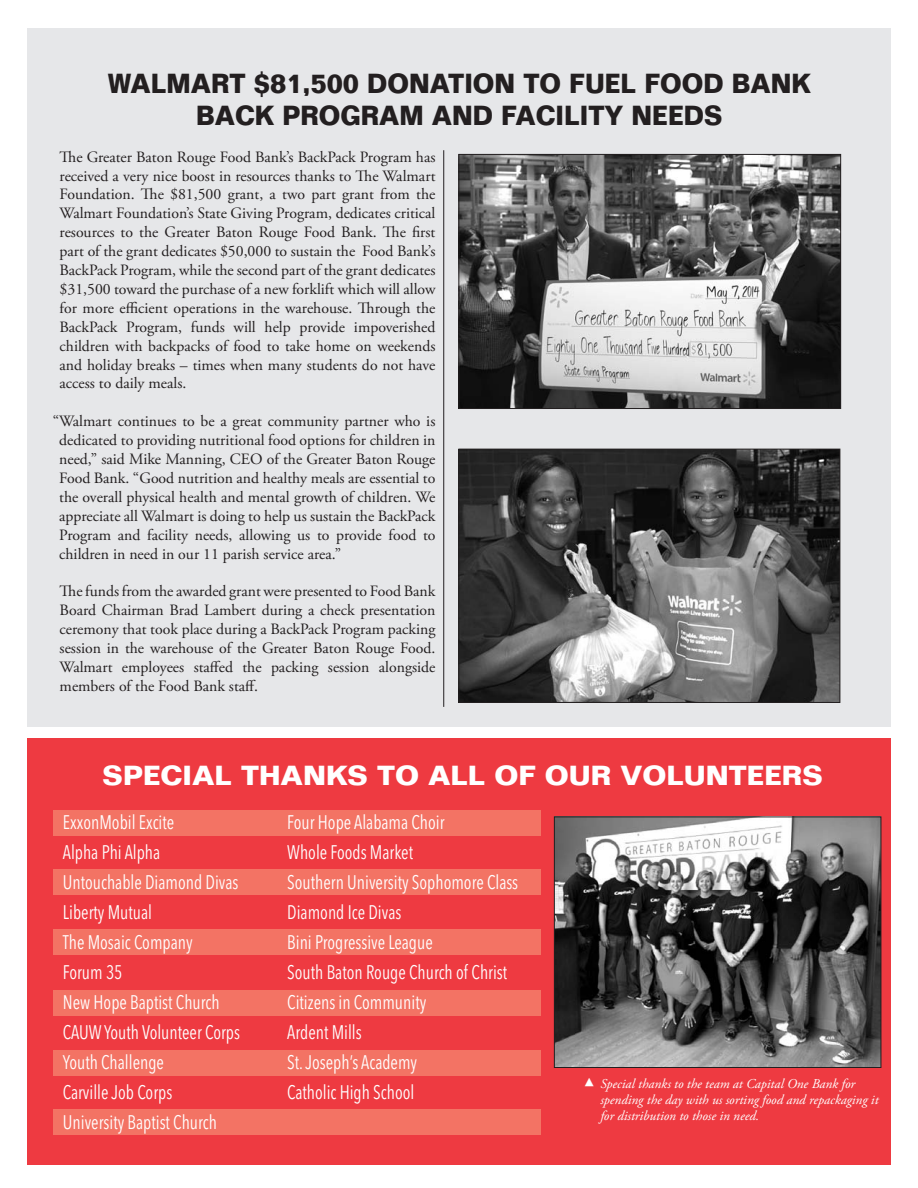
<style>
.page{position:relative;width:918px;height:1188px;background:#fff}
.page>*{position:absolute;margin:0;border:0;box-sizing:border-box;transform-origin:0 0}
.t1{font:700 27px/32.4px "Folio";color:#231f20;text-align:center;scale:.9 1}
.t2{font:700 27px "Folio";color:#fff}
.t3{font:condensed 19.5px "Avenir Next LT Pro";color:#fff;scale:.9 1}
.t4{font:15.75px/18.9px "Adobe Garamond Pro";color:#231f20;text-align:justify}
.t5{font:italic 13.5px/16.2px "Adobe Garamond Pro";color:#fff}
</style>
<div class="page">
<div style="left:27px;top:28px;width:864px;height:698px;background:#e6e7e9"></div>
<div style="left:27px;top:738px;width:864px;height:427px;background:#ee3a41"></div>
<img style="left:460px;top:156px;width:379px;height:251px">
<div style="left:458px;top:154px;width:383px;height:255px;border:1px solid #231f20"></div>
<img style="left:460px;top:451px;width:378px;height:250px">
<div style="left:458px;top:449px;width:382px;height:254px;border:1px solid #231f20"></div>
<img style="left:556px;top:819px;width:323px;height:247px">
<div style="left:554px;top:817px;width:327px;height:251px;border:1px solid #231f20"></div>
<hr style="left:443px;top:150px;width:1px;height:557px;background:#231f20">
<div style="left:53px;top:810px;width:487px;height:26px;background:#f37364"></div>
<div style="left:53px;top:869px;width:487px;height:26px;background:#f37364"></div>
<div style="left:53px;top:930px;width:487px;height:25px;background:#f37364"></div>
<div style="left:53px;top:990px;width:487px;height:25px;background:#f37364"></div>
<div style="left:53px;top:1050px;width:487px;height:26px;background:#f37364"></div>
<div style="left:53px;top:1109px;width:487px;height:26px;background:#f37364"></div>
<p class="t1" style="left:108px;top:67px;width:783px">WALMART $81,500 DONATION TO FUEL FOOD BANK<br>BACK PROGRAM AND FACILITY NEEDS</p>
<p class="t4" style="left:60px;top:148px;width:377px">The Greater Baton Rouge Food Bank’s BackPack Program has received a very nice boost in resources thanks to The Walmart Foundation. The $81,500 grant, a two part grant from the Walmart Foundation’s State Giving Program, dedicates critical resources to the Greater Baton Rouge Food Bank. The first part of the grant dedicates $50,000 to sustain the Food Bank’s BackPack Program, while the second part of the grant dedicates $31,500 toward the purchase of a new forklift which will allow for more efficient operations in the warehouse. Through the BackPack Program, funds will help provide impoverished children with backpacks of food to take home on weekends and holiday breaks – times when many students do not have access to daily meals.</p>
<p class="t4" style="left:59px;top:412px;width:378px;text-indent:-6px">“Walmart continues to be a great community partner who is dedicated to providing nutritional food options for children in need,” said Mike Manning, CEO of the Greater Baton Rouge Food Bank. “Good nutrition and healthy meals are essential to the overall physical health and mental growth of children. We appreciate all Walmart is doing to help us sustain the BackPack Program and facility needs, allowing us to provide food to children in need in our 11 parish service area.”</p>
<p class="t4" style="left:60px;top:582px;width:377px">The funds from the awarded grant were presented to Food Bank Board Chairman Brad Lambert during a check presentation ceremony that took place during a BackPack Program packing session in the warehouse of the Greater Baton Rouge Food.<br>Walmart employees staffed the packing session alongside members of the Food Bank staff.</p>
<p class="t2" style="left:103px;top:758px;width:722px">SPECIAL THANKS TO ALL OF OUR VOLUNTEERS</p>
<p class="t3" style="left:63px;top:811px;width:125px">ExxonMobil Excite</p>
<p class="t3" style="left:63px;top:841px;width:110px">Alpha Phi Alpha</p>
<p class="t3" style="left:63px;top:871px;width:197px">Untouchable Diamond Divas</p>
<p class="t3" style="left:63px;top:901px;width:101px">Liberty Mutual</p>
<p class="t3" style="left:63px;top:931px;width:146px">The Mosaic Company</p>
<p class="t3" style="left:63px;top:961px;width:68px">Forum 35</p>
<p class="t3" style="left:63px;top:991px;width:176px">New Hope Baptist Church</p>
<p class="t3" style="left:63px;top:1021px;width:198px">CAUW Youth Volunteer Corps</p>
<p class="t3" style="left:63px;top:1051px;width:114px">Youth Challenge</p>
<p class="t3" style="left:63px;top:1081px;width:123px">Carville Job Corps</p>
<p class="t3" style="left:63px;top:1111px;width:173px">University Baptist Church</p>
<p class="t3" style="left:287px;top:811px;width:176px">Four Hope Alabama Choir</p>
<p class="t3" style="left:287px;top:841px;width:141px">Whole Foods Market</p>
<p class="t3" style="left:287px;top:871px;width:258px">Southern University Sophomore Class</p>
<p class="t3" style="left:287px;top:901px;width:128px">Diamond Ice Divas</p>
<p class="t3" style="left:287px;top:931px;width:163px">Bini Progressive League</p>
<p class="t3" style="left:287px;top:961px;width:246px">South Baton Rouge Church of Christ</p>
<p class="t3" style="left:287px;top:991px;width:156px">Citizens in Community</p>
<p class="t3" style="left:287px;top:1021px;width:84px">Ardent Mills</p>
<p class="t3" style="left:287px;top:1051px;width:146px">St. Joseph’s Academy</p>
<p class="t3" style="left:287px;top:1081px;width:143px">Catholic High School</p>
<p class="t5" style="left:600px;top:1076px;width:280px">Special thanks to the team at Capital One Bank for spending the day with us sorting food and repackaging it for distribution to those in need.</p>
</div>
